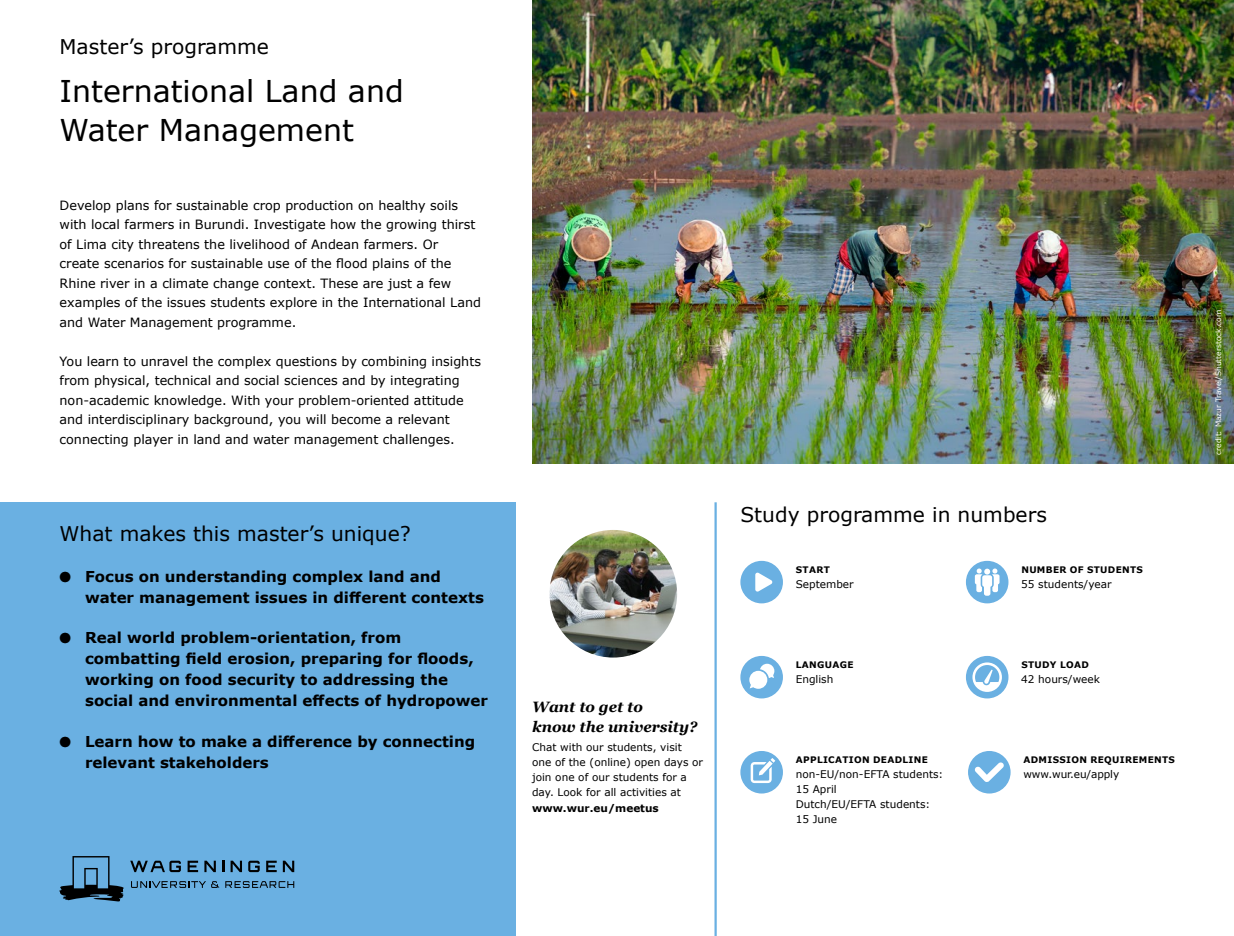
<style>
.page{position:relative;width:1234px;height:936px;background:#fff}
.page>*{position:absolute;margin:0;border:0;box-sizing:border-box;transform-origin:0 0}
._12_W_Kop_Opleiding_20pt{font:30px/39px "Verdana";color:#000}
._12_W_Kop_13_5{font:20.25px "Verdana";color:#000}
.t1{font:700 15px/21px "Verdana";color:#000}
._13_Kop_Georgia_10_13{font:italic 700 15px "Georgia";color:#000}
._21_W_Platte_tekst_8_5_13{font:12.75px/19.5px "Verdana";color:#000}
._32_W_Kleine_tekst_7_10{font:10.5px/15px "Verdana";color:#000}
._32_W_Kleine_tekst_7_10-2{font:700 9px "Verdana";letter-spacing:.035em;color:#000}
.Bijschrift_diap{font:7.5px "Verdana";color:#fff}
.s1{font-weight:700}
</style>
<div class="page">
<div style="left:0;top:502px;width:515px;height:433px;background:#6ab0e2"></div>
<img style="left:549px;top:530px;width:128px;height:127px;border-radius:64px">
<hr style="left:714px;top:502px;width:2px;height:433px;background:#6ab0e2">
<img style="left:532px;top:0;width:701px;height:463px">
<svg style="left:59px;top:856px;width:65px;height:45px"></svg>
<svg style="left:187px;top:860px;width:11px;height:12px"></svg>
<svg style="left:204px;top:860px;width:12px;height:12px"></svg>
<svg style="left:222px;top:860px;width:2px;height:12px"></svg>
<svg style="left:230px;top:860px;width:12px;height:12px"></svg>
<svg style="left:248px;top:860px;width:12px;height:12px"></svg>
<svg style="left:266px;top:860px;width:11px;height:12px"></svg>
<svg style="left:283px;top:860px;width:11px;height:12px"></svg>
<svg style="left:130px;top:860px;width:51px;height:12px"></svg>
<svg style="left:225px;top:881px;width:69px;height:6px"></svg>
<svg style="left:131px;top:881px;width:88px;height:6px"></svg>
<div style="left:741px;top:561px;width:41px;height:41px;background:#6ab0e2;border-radius:50%"></div>
<div style="left:740px;top:561px;width:42px;height:42px;border:2px solid #6ab0e2;border-radius:50%"></div>
<svg style="left:755px;top:572px;width:17px;height:20px"></svg>
<div style="left:741px;top:656px;width:41px;height:41px;background:#6ab0e2;border-radius:50%"></div>
<div style="left:740px;top:656px;width:42px;height:42px;border:2px solid #6ab0e2;border-radius:50%"></div>
<svg style="left:749px;top:663px;width:25px;height:25px"></svg>
<div style="left:968px;top:751px;width:41px;height:41px;background:#6ab0e2;border-radius:50%"></div>
<div style="left:967px;top:751px;width:43px;height:42px;border:2px solid #6ab0e2;border-radius:50%"></div>
<svg style="left:974px;top:762px;width:29px;height:20px"></svg>
<div style="left:966px;top:561px;width:41px;height:41px;background:#6ab0e2;border-radius:50%"></div>
<div style="left:965px;top:561px;width:43px;height:42px;border:2px solid #6ab0e2;border-radius:50%"></div>
<svg style="left:974px;top:568px;width:25px;height:27px"></svg>
<div style="left:741px;top:751px;width:41px;height:41px;background:#6ab0e2;border-radius:50%"></div>
<div style="left:740px;top:751px;width:42px;height:42px;border:2px solid #6ab0e2;border-radius:50%"></div>
<svg style="left:750px;top:758px;width:25px;height:25px"></svg>
<div style="left:966px;top:656px;width:41px;height:41px;background:#6ab0e2;border-radius:50%"></div>
<div style="left:965px;top:656px;width:43px;height:42px;border:2px solid #6ab0e2;border-radius:50%"></div>
<svg style="left:972px;top:662px;width:29px;height:30px"></svg>
<p class="_12_W_Kop_13_5" style="left:60px;top:32px;width:211px">Master’s programme</p>
<p class="_12_W_Kop_Opleiding_20pt" style="left:60px;top:71px;width:345px">International Land and<br>Water Management</p>
<p class="_21_W_Platte_tekst_8_5_13" style="left:60px;top:195px;width:423px">Develop plans for sustainable crop production on healthy soils with local farmers in Burundi. Investigate how the growing thirst of Lima city threatens the livelihood of Andean farmers. Or create scenarios for sustainable use of the flood plains of the Rhine river in a climate change context. These are just a few examples of the issues students explore in the International Land and Water Management programme.</p>
<p class="_21_W_Platte_tekst_8_5_13" style="left:60px;top:351px;width:423px">You learn to unravel the complex questions by combining insights from physical, technical and social sciences and by integrating non-academic knowledge. With your problem-oriented attitude and interdisciplinary background, you will become a relevant connecting player in land and water management challenges.</p>
<p class="_12_W_Kop_13_5" style="left:60px;top:520px;width:353px">What makes this master’s unique?</p>
<p class="t1" style="left:85px;top:565px;width:400px">Focus on understanding complex land and water management issues in different contexts</p>
<p class="t1" style="left:85px;top:627px;width:404px">Real world problem-orientation, from combatting field erosion, preparing for floods, working on food security to addressing the social and environmental effects of hydropower</p>
<p class="t1" style="left:85px;top:730px;width:391px">Learn how to make a difference by connecting relevant stakeholders</p>
<p class="_13_Kop_Georgia_10_13" style="left:532px;top:697px;width:112px">Want to get to</p>
<p class="_13_Kop_Georgia_10_13" style="left:532px;top:717px;width:167px">know the university?</p>
<p class="_32_W_Kleine_tekst_7_10" style="left:532px;top:740px;width:172px">Chat with our students, visit one of the (online) open days or join one of our students for a day. Look for all activities at <span class="s1">www.wur.eu/meetus</span></p>
<p class="_12_W_Kop_13_5" style="left:740px;top:500px;width:308px">Study programme in numbers</p>
<p class="_32_W_Kleine_tekst_7_10-2" style="left:795px;top:563px;width:35px">START</p>
<p class="_32_W_Kleine_tekst_7_10" style="left:795px;top:576px;width:59px">September</p>
<p class="_32_W_Kleine_tekst_7_10-2" style="left:1021px;top:563px;width:123px">NUMBER OF STUDENTS</p>
<p class="_32_W_Kleine_tekst_7_10" style="left:1020px;top:576px;width:92px">55 students/year</p>
<p class="_32_W_Kleine_tekst_7_10-2" style="left:795px;top:658px;width:59px">LANGUAGE</p>
<p class="_32_W_Kleine_tekst_7_10" style="left:795px;top:671px;width:39px">English</p>
<p class="_32_W_Kleine_tekst_7_10-2" style="left:1021px;top:658px;width:69px">STUDY LOAD</p>
<p class="_32_W_Kleine_tekst_7_10" style="left:1020px;top:671px;width:80px">42 hours/week</p>
<p class="_32_W_Kleine_tekst_7_10-2" style="left:795px;top:753px;width:133px">APPLICATION DEADLINE</p>
<p class="_32_W_Kleine_tekst_7_10" style="left:795px;top:766px;width:149px">non-EU/non-EFTA students:</p>
<p class="_32_W_Kleine_tekst_7_10" style="left:795px;top:781px;width:43px">15 April</p>
<p class="_32_W_Kleine_tekst_7_10" style="left:795px;top:796px;width:136px">Dutch/EU/EFTA students:<br>15 June</p>
<p class="_32_W_Kleine_tekst_7_10-2" style="left:1023px;top:753px;width:153px">ADMISSION REQUIREMENTS</p>
<p class="_32_W_Kleine_tekst_7_10" style="left:1023px;top:766px;width:97px">www.wur.eu/apply</p>
<p class="Bijschrift_diap" style="left:1212px;top:455px;width:146px;rotate:-90deg">credit: Mazur Travel/Shutterstock.com</p>
</div>
